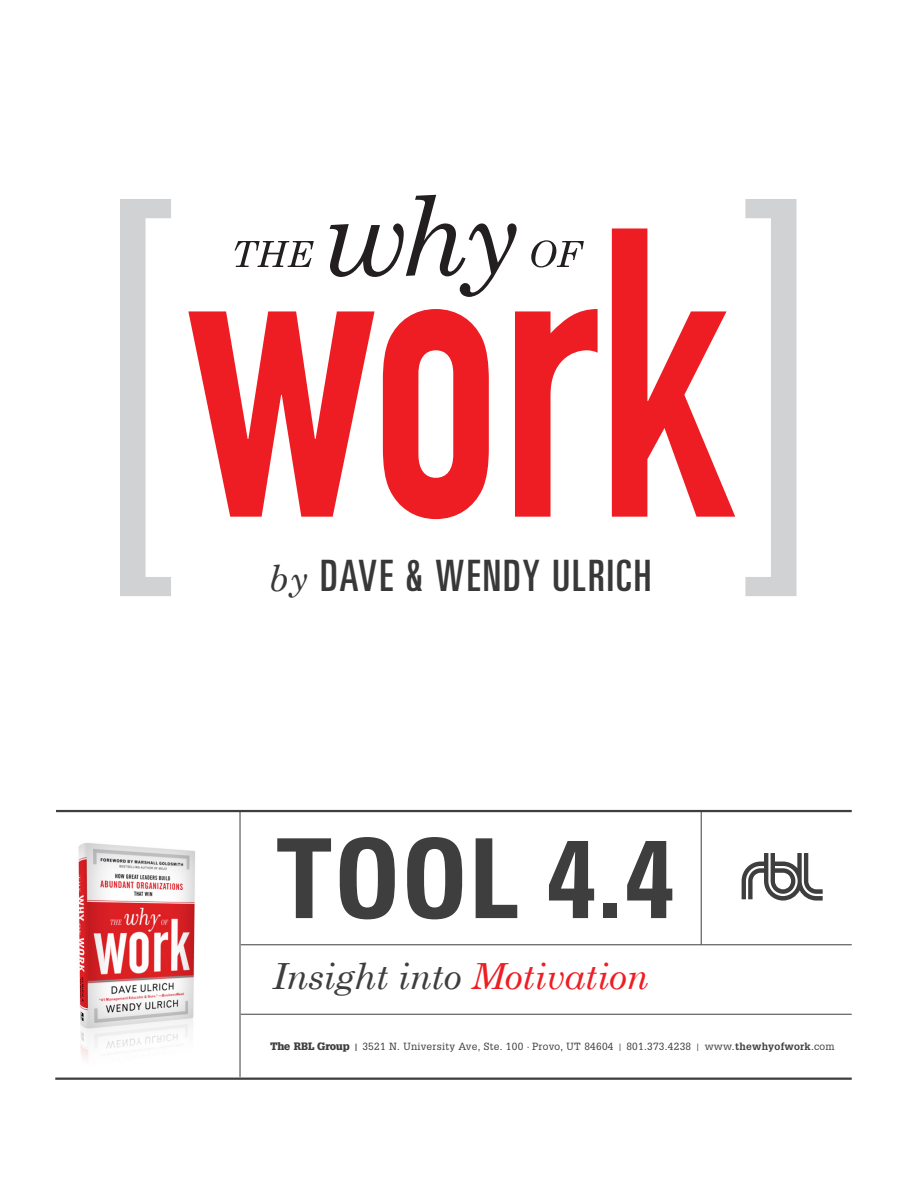
<style>
.page{position:relative;width:918px;height:1188px;background:#fff}
.page>*{position:absolute;margin:0;border:0;box-sizing:border-box;transform-origin:0 0}
.section_head{font:700 condensed 110.4px "Univers";color:#3e3e3f}
.t1{font:ultra-condensed 43.35px "Univers";letter-spacing:.05em;color:#383839}
.section_head-2{font:italic 36px "Century Schoolbook";letter-spacing:-.01em;color:#3e3e3f}
.t2{font:10.2px "Glypha";letter-spacing:.025em;color:#3e3e3f}
.s1{font-family:"Century Schoolbook";font-style:italic;font-stretch:normal;font-size:36px}
.s2{color:#ee1d23}
.s3{font-weight:900;font-size:10.5px}
.s4{font-weight:700}
</style>
<div class="page">
<hr style="left:241px;top:944px;width:611px;height:1px;background:#3e3e3f">
<hr style="left:241px;top:1014px;width:611px;height:1px;background:#3e3e3f">
<hr style="left:240px;top:811px;width:1px;height:266px;background:#3e3e3f">
<hr style="left:701px;top:812px;width:1px;height:132px;background:#3e3e3f">
<hr style="left:55px;top:1078px;width:797px;height:2px;background:#3e3e3f">
<hr style="left:56px;top:810px;width:796px;height:2px;background:#3e3e3f">
<svg style="left:742px;top:853px;width:81px;height:48px"></svg>
<img style="left:78px;top:843px;width:117px;height:216px">
<svg style="left:188px;top:311px;width:187px;height:206px"></svg>
<svg style="left:383px;top:309px;width:106px;height:210px"></svg>
<svg style="left:515px;top:309px;width:83px;height:208px"></svg>
<svg style="left:612px;top:228px;width:123px;height:289px"></svg>
<svg style="left:235px;top:241px;width:79px;height:26px"></svg>
<svg style="left:330px;top:195px;width:187px;height:102px"></svg>
<svg style="left:531px;top:240px;width:53px;height:28px"></svg>
<svg style="left:745px;top:199px;width:52px;height:397px"></svg>
<svg style="left:120px;top:199px;width:51px;height:397px"></svg>
<p class="t1" style="left:269px;top:551px;width:384px"><span class="s1">by</span> DAVE &amp; WENDY ULRICH</p>
<p class="section_head" style="left:277px;top:811px;width:399px">TOOL 4.4</p>
<p class="section_head-2" style="left:272px;top:954px;width:378px">Insight into <span class="s2">Motivation</span></p>
<p class="t2" style="left:271px;top:1040px;width:565px"><span class="s3">The RBL Group</span> <span class="s4">|</span> 3521 N. University Ave, Ste. 100 · Provo, UT 84604 | 801.373.4238 | www.<span class="s4">thewhyofwork</span>.com</p>
</div>
